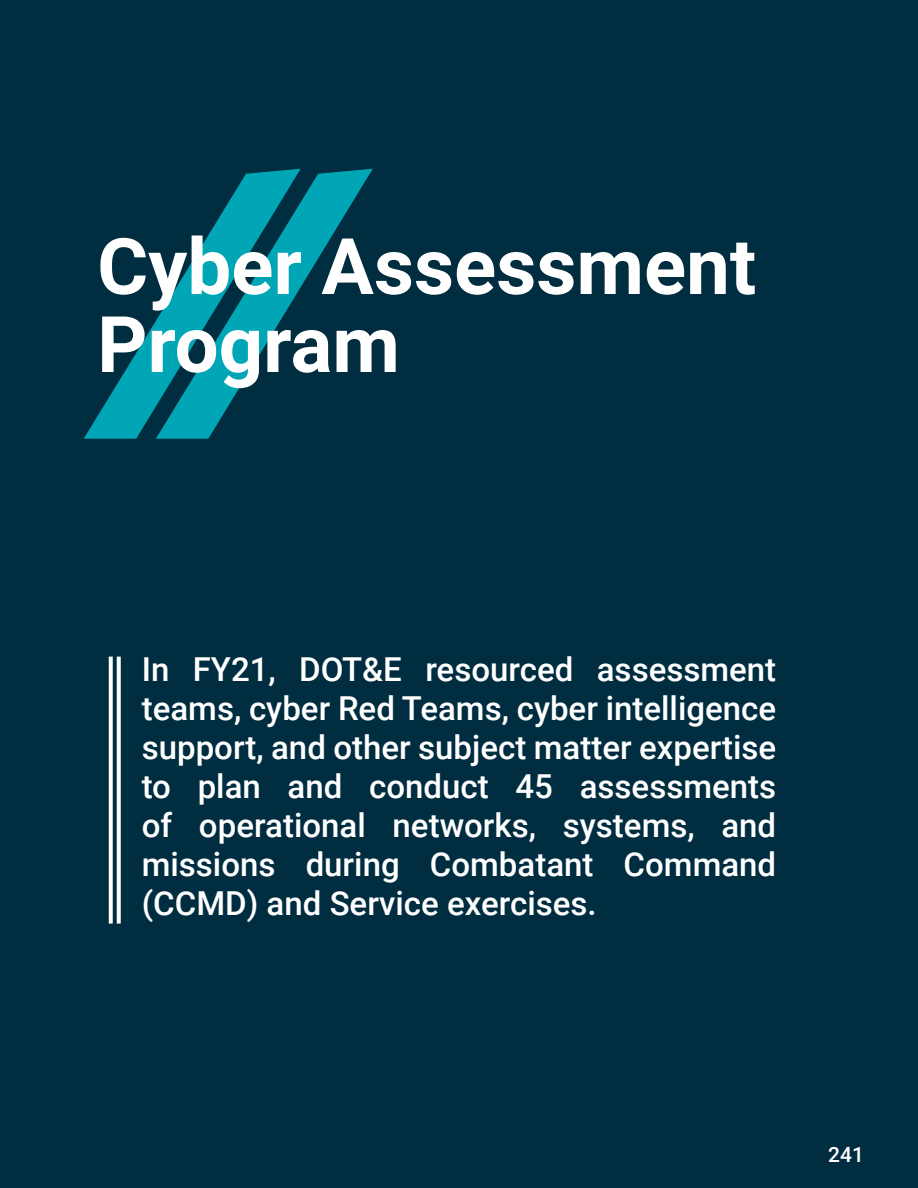
<style>
.page{position:relative;width:918px;height:1188px;background:#002d40}
.page>*{position:absolute;margin:0;border:0;box-sizing:border-box;transform-origin:0 0}
.Section_Title_M{font:700 78px/78px "Roboto";color:#fff}
.Section_Quote{font:500 33px/39px "Roboto";color:#fff;text-align:justify}
.t1{font:500 21px "Roboto";color:#fff}
</style>
<div class="page">
<svg style="left:84px;top:321px;width:72px;height:118px"></svg>
<svg style="left:156px;top:169px;width:217px;height:270px"></svg>
<svg style="left:109px;top:657px;width:4px;height:267px"></svg>
<svg style="left:117px;top:657px;width:4px;height:267px"></svg>
<p class="Section_Title_M" style="left:97px;top:224px;width:661px">Cyber Assessment<br>Program</p>
<p class="Section_Quote" style="left:142px;top:649px;width:636px">In FY21, DOT&amp;E resourced assessment teams, cyber Red Teams, cyber intelligence support, and other subject matter expertise to plan and conduct 45 assessments of operational networks, systems, and missions during Combatant Command (CCMD) and Service exercises.</p>
<p class="t1" style="left:828px;top:1140px;width:37px">241</p>
</div>
